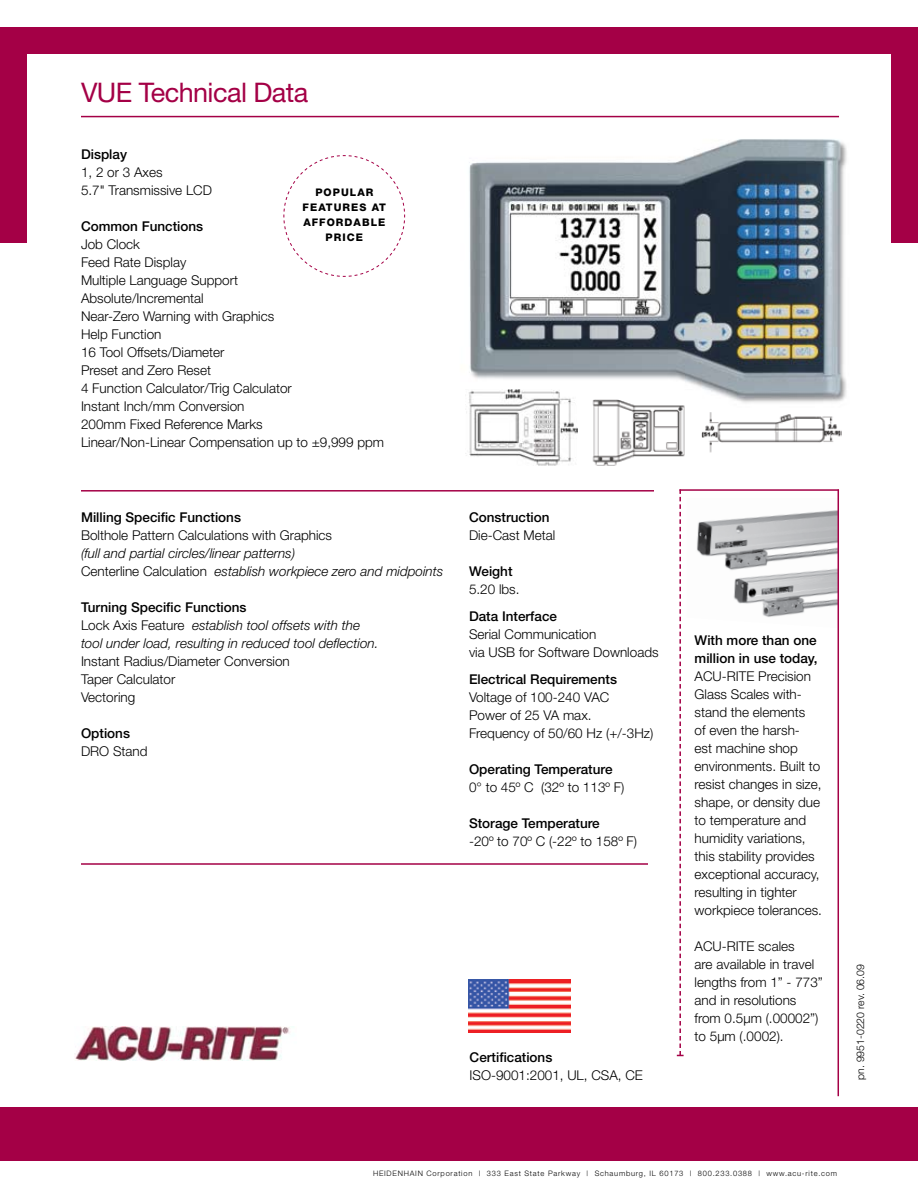
<style>
.page{position:relative;width:918px;height:1188px;background:#fff}
.page>*{position:absolute;margin:0;border:0;box-sizing:border-box;transform-origin:0 0}
.t1{font:27px "Helvetica Neue";letter-spacing:-.02em;color:#a40046}
.t2{font:300 13.5px/18px "Helvetica Neue";color:#000}
.t3{font:italic 300 13.5px/18px "Helvetica Neue";color:#000}
.t4{font:500 13.5px/18px "Helvetica Neue";color:#000}
.t5{font:800 10.5px/15px "Helvetica Neue";letter-spacing:.1em;color:#000;text-align:center}
.t6{font:300 10.5px "Helvetica Neue";color:#000}
.t7{font:300 7.5px "Helvetica Neue";letter-spacing:.1em;color:#000}
.s1{font-style:normal}
.s2{font-weight:500;font-style:normal}
</style>
<div class="page">
<div style="left:0;top:27px;width:918px;height:216px;background:#a40046"></div>
<div style="left:0;top:1107px;width:918px;height:54px;background:#a40046"></div>
<div style="left:27px;top:54px;width:864px;height:999px;background:#fff"></div>
<hr style="left:81px;top:116px;width:758px;height:1px;background:#a40046">
<hr style="left:81px;top:863px;width:567px;height:2px;background:#a40046">
<img style="left:702px;top:412px;width:139px;height:41px">
<img style="left:468px;top:980px;width:103px;height:53px">
<svg style="left:283px;top:155px;width:122px;height:122px"></svg>
<img style="left:696px;top:498px;width:142px;height:130px">
<hr style="left:838px;top:490px;width:1px;height:606px;background:#a40046">
<hr style="left:679px;top:489px;width:160px;height:2px;background:#a40046">
<svg style="left:677px;top:489px;width:7px;height:567px"></svg>
<img style="left:469px;top:139px;width:378px;height:264px">
<hr style="left:81px;top:490px;width:573px;height:2px;background:#a40046">
<div style="left:579px;top:392px;width:119px;height:80px;background:#fff"></div>
<img style="left:592px;top:399px;width:93px;height:67px">
<div style="left:449px;top:390px;width:130px;height:80px;background:#fff"></div>
<img style="left:465px;top:390px;width:113px;height:76px">
<img style="left:74px;top:1026px;width:223px;height:34px">
<h1 class="t1" style="left:81px;top:77px;width:229px">VUE Technical Data</h1>
<p class="t4" style="left:81px;top:145px;width:48px">Display</p>
<p class="t2" style="left:81px;top:163px;width:133px">1, 2 or 3 Axes<br>5.7" Transmissive LCD</p>
<p class="t4" style="left:81px;top:217px;width:124px">Common Functions</p>
<p class="t2" style="left:81px;top:235px;width:305px">Job Clock<br>Feed Rate Display<br>Multiple Language Support<br>Absolute/Incremental<br>Near-Zero Warning with Graphics<br>Help Function<br>16 Tool Offsets/Diameter<br>Preset and Zero Reset<br>4 Function Calculator/Trig Calculator<br>Instant Inch/mm Conversion<br>200mm Fixed Reference Marks<br>Linear/Non-Linear Compensation up to ±9,999 ppm</p>
<p class="t5" style="left:303px;top:185px;width:85px">POPULAR<br>FEATURES AT<br>AFFORDABLE<br>PRICE</p>
<p class="t4" style="left:81px;top:508px;width:162px">Milling Specific Functions</p>
<p class="t2" style="left:81px;top:526px;width:253px">Bolthole Pattern Calculations with Graphics</p>
<p class="t3" style="left:81px;top:544px;width:364px">(full and partial circles/linear patterns)<br><span class="s1">Centerline Calculation</span> establish workpiece zero and midpoints</p>
<p class="t3" style="left:81px;top:598px;width:299px"><span class="s2">Turning Specific Functions<br></span><span class="s1">Lock Axis Feature</span> establish tool offsets with the tool under load, resulting in reduced tool deflection.</p>
<p class="t2" style="left:81px;top:652px;width:210px">Instant Radius/Diameter Conversion<br>Taper Calculator<br>Vectoring</p>
<p class="t4" style="left:81px;top:724px;width:51px">Options</p>
<p class="t2" style="left:81px;top:742px;width:68px">DRO Stand</p>
<p class="t4" style="left:469px;top:508px;width:82px">Construction</p>
<p class="t2" style="left:469px;top:526px;width:88px">Die-Cast Metal</p>
<p class="t4" style="left:469px;top:562px;width:45px">Weight</p>
<p class="t2" style="left:469px;top:580px;width:52px">5.20 lbs.</p>
<p class="t4" style="left:469px;top:607px;width:90px">Data Interface</p>
<p class="t2" style="left:469px;top:625px;width:191px">Serial Communication<br>via USB for Software Downloads</p>
<p class="t4" style="left:469px;top:670px;width:150px">Electrical Requirements</p>
<p class="t2" style="left:469px;top:688px;width:186px">Voltage of 100-240 VAC<br>Power of 25 VA max.<br>Frequency of 50/60 Hz (+/-3Hz)</p>
<p class="t4" style="left:469px;top:760px;width:145px">Operating Temperature</p>
<p class="t2" style="left:469px;top:778px;width:157px">0° to 45º C (32º to 113º F)</p>
<p class="t4" style="left:469px;top:814px;width:132px">Storage Temperature</p>
<p class="t2" style="left:469px;top:832px;width:170px">-20º to 70º C (-22º to 158º F)</p>
<p class="t4" style="left:470px;top:1048px;width:84px">Certifications</p>
<p class="t2" style="left:470px;top:1066px;width:175px">ISO-9001:2001, UL, CSA, CE</p>
<p class="t4" style="left:695px;top:631px;width:124px">With more than one million in use today,</p>
<p class="t2" style="left:695px;top:667px;width:129px">ACU-RITE Precision<br>Glass Scales with&shy;stand the elements<br>of even the harsh-<br>est machine shop environments. Built to resist changes in size, shape, or density due to temperature and humidity variations, this stability provides exceptional accuracy, resulting in tighter workpiece tolerances.</p>
<p class="t2" style="left:695px;top:937px;width:130px">ACU-RITE scales<br>are available in travel lengths from 1” - 773” and in resolutions from 0.5µm (.00002”) to 5µm (.0002).</p>
<p class="t6" style="left:854px;top:1080px;width:117px;rotate:-90deg">pn. 9951-0220 rev. 06.09</p>
<p class="t7" style="left:373px;top:1168px;width:465px">HEIDENHAIN Corporation | 333 East State Parkway | Schaumburg, IL 60173 | 800.233.0388 | www.acu-rite.com</p>
</div>
